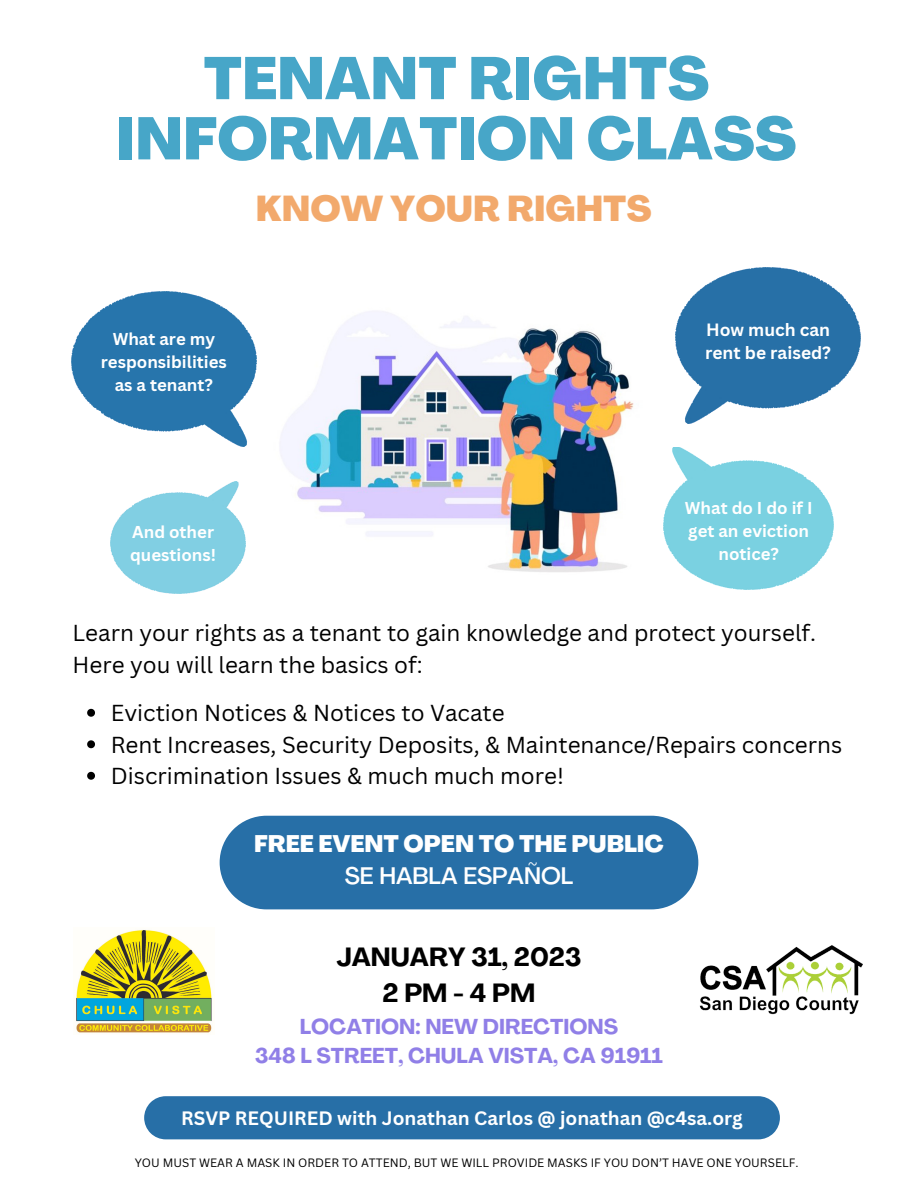
<style>
.page{position:relative;width:918px;height:1188px;background:#fff}
.page>*{position:absolute;margin:0;border:0;box-sizing:border-box;transform-origin:0 0}
.t1{font:800 59.1px/60.2px "Agrandir";color:#47a6c8;text-align:center}
.t2{font:800 35.4px "Agrandir";color:#f2a96c}
.t3{font:700 25.95px/36.3px "Agrandir";color:#000;text-align:center}
.t4{font:800 23.55px "Agrandir";color:#fff}
.t5{font:500 23.55px "Agrandir";color:#fff}
.t6{font:22.5px/31.5px "Canva Sans";color:#000}
.t7{font:700 21.3px/29.2px "Agrandir";color:#907fe7;text-align:center}
.t8{font:700 18.9px "Canva Sans";color:#fff}
.t9{font:700 17.25px/23.7px "Canva Sans";color:#fff}
.t10{font:700 16.8px/23px "Canva Sans";color:#fff;text-align:center}
.t11{font:11.85px "Canva Sans";color:#000}
</style>
<div class="page">
<div style="left:220px;top:816px;width:478px;height:93px;background:#276fa7"></div>
<img style="left:76px;top:930px;width:136px;height:103px">
<img style="left:699px;top:945px;width:164px;height:70px">
<img style="left:675px;top:268px;width:186px;height:155px">
<img style="left:280px;top:311px;width:354px;height:261px">
<img style="left:664px;top:447px;width:170px;height:143px">
<img style="left:71px;top:292px;width:186px;height:155px">
<img style="left:110px;top:481px;width:135px;height:113px">
<div style="left:144px;top:1096px;width:636px;height:43px;background:#276fa7"></div>
<svg style="left:87px;top:709px;width:8px;height:8px"></svg>
<svg style="left:87px;top:740px;width:8px;height:8px"></svg>
<svg style="left:87px;top:772px;width:8px;height:8px"></svg>
<h1 class="t1" style="left:116px;top:54px;width:681px">TENANT RIGHTS<br>INFORMATION CLASS</h1>
<h2 class="t2" style="left:256px;top:194px;width:397px">KNOW YOUR RIGHTS</h2>
<p class="t10" style="left:101px;top:327px;width:128px">What are my responsibilities as a tenant?</p>
<p class="t9" style="left:705px;top:317px;width:127px">How much can rent be raised?</p>
<p class="t10" style="left:130px;top:520px;width:87px;text-align:left">And other questions!</p>
<p class="t10" style="left:685px;top:496px;width:129px">What do I do if I get an eviction notice?</p>
<p class="t6" style="left:73px;top:617px;width:745px">Learn your rights as a tenant to gain knowledge and protect yourself.<br>Here you will learn the basics of:</p>
<p class="t6" style="left:111px;top:697px;width:733px">Eviction Notices &amp; Notices to Vacate<br>Rent Increases, Security Deposits, &amp; Maintenance/Repairs concerns<br>Discrimination Issues &amp; much much more!</p>
<p class="t4" style="left:254px;top:834px;width:411px">FREE EVENT OPEN TO THE PUBLIC</p>
<p class="t5" style="left:345px;top:867px;width:230px">SE HABLA ESPAÑOL</p>
<p class="t3" style="left:337px;top:941px;width:246px">JANUARY 31, 2023<br>2PM-4PM</p>
<p class="t7" style="left:255px;top:1014px;width:409px">LOCATION: NEW DIRECTIONS<br>348 L STREET, CHULA VISTA, CA 91911</p>
<p class="t8" style="left:181px;top:1105px;width:563px">RSVP REQUIRED with Jonathan Carlos @ jonathan @c4sa.org</p>
<p class="t11" style="left:135px;top:1155px;width:665px">YOU MUST WEAR A MASK IN ORDER TO ATTEND, BUT WE WILL PROVIDE MASKS IF YOU DON’T HAVE ONE YOURSELF.</p>
</div>
